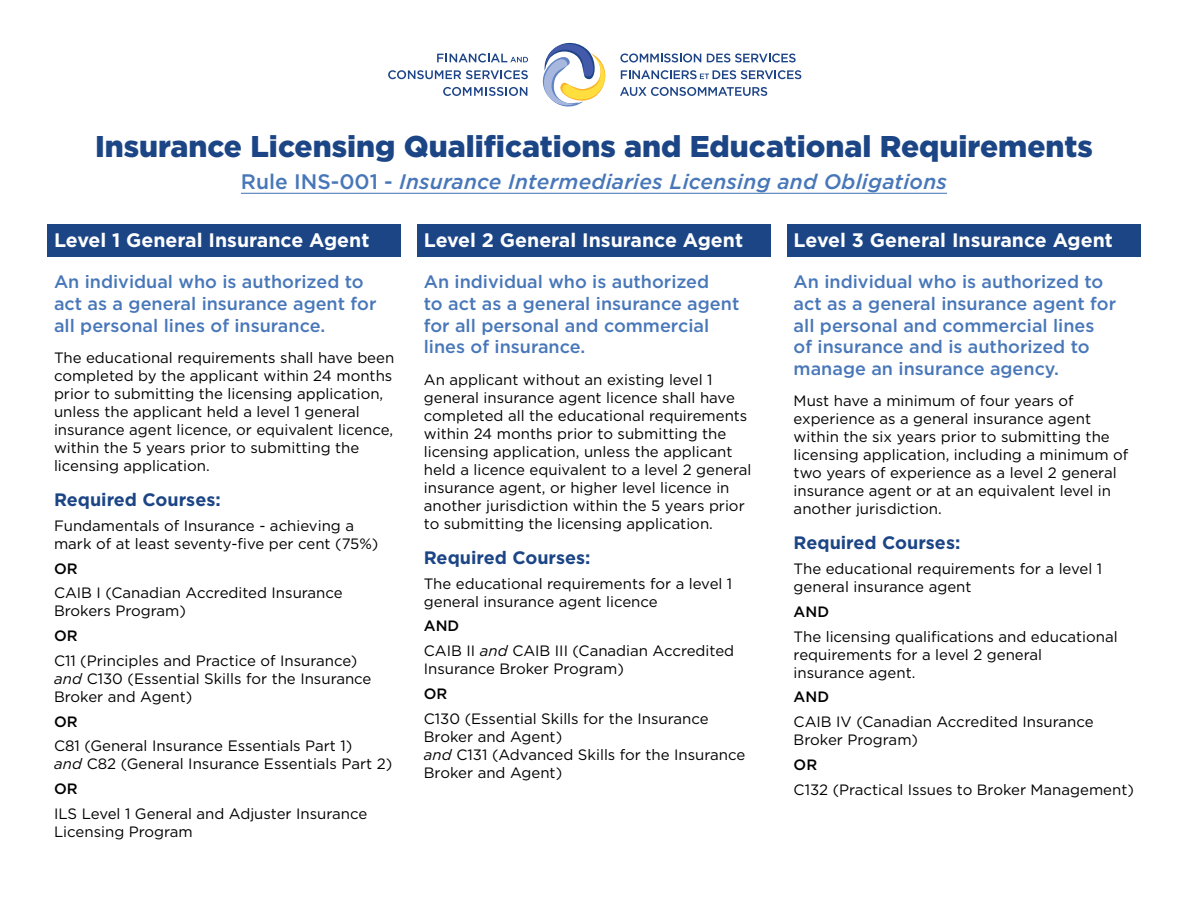
<style>
.page{position:relative;width:1188px;height:918px;background:#fff}
.page>*{position:absolute;margin:0;border:0;box-sizing:border-box;transform-origin:0 0}
.t1{font:900 30px "Gotham";color:#1c4586}
.Subtitle{font:italic 500 21px "Gotham";letter-spacing:.01em;color:#4877b9}
.t2{font:700 19.5px "Gotham";color:#fff}
.Description{font:500 18px/21.6px "Gotham";color:#4877b9}
.t3{font:700 18px "Gotham";color:#1c4586}
.Courses{font:15px/18px "Gotham";color:#000}
.Courses-2{font:500 15px "Gotham";color:#000}
.s1{font-style:normal}
.s2{font-style:italic}
</style>
<div class="page">
<svg style="left:437px;top:53px;width:91px;height:9px"></svg>
<svg style="left:388px;top:70px;width:140px;height:9px"></svg>
<svg style="left:443px;top:87px;width:84px;height:9px"></svg>
<svg style="left:542px;top:43px;width:64px;height:64px"></svg>
<svg style="left:620px;top:53px;width:81px;height:9px"></svg>
<svg style="left:707px;top:53px;width:89px;height:9px"></svg>
<svg style="left:621px;top:70px;width:180px;height:9px"></svg>
<svg style="left:620px;top:87px;width:147px;height:9px"></svg>
<hr style="left:241px;top:193px;width:706px;height:1px;background:#4877b9">
<div style="left:47px;top:224px;width:354px;height:33px;background:#1c4586"></div>
<div style="left:417px;top:224px;width:354px;height:33px;background:#1c4586"></div>
<div style="left:787px;top:224px;width:354px;height:33px;background:#1c4586"></div>
<h1 class="t1" style="left:95px;top:126px;width:999px">Insurance Licensing Qualifications and Educational Requirements</h1>
<p class="Subtitle" style="left:241px;top:168px;width:708px"><span class="s1">Rule INS-001 -</span> Insurance Intermediaries Licensing and Obligations</p>
<h2 class="t2" style="left:54px;top:227px;width:317px">Level 1 General Insurance Agent</h2>
<p class="Description" style="left:54px;top:271px;width:324px">An individual who is authorized to act as a general insurance agent for all personal lines of insurance.</p>
<p class="Courses" style="left:54px;top:349px;width:342px">The educational requirements shall have been completed by the applicant within 24 months prior to submitting the licensing application, unless the applicant held a level 1 general insurance agent licence, or equivalent licence, within the 5 years prior to submitting the licensing application.</p>
<h3 class="t3" style="left:54px;top:488px;width:168px">Required Courses:</h3>
<p class="Courses" style="left:54px;top:516px;width:326px">Fundamentals of Insurance - achieving a mark of at least seventy-five per cent (75%)</p>
<p class="Courses-2" style="left:54px;top:559px;width:25px">OR</p>
<p class="Courses" style="left:54px;top:584px;width:290px">CAIB I (Canadian Accredited Insurance<br>Brokers Program)</p>
<p class="Courses-2" style="left:54px;top:626px;width:25px">OR</p>
<p class="Courses" style="left:54px;top:651px;width:319px">C11 (Principles and Practice of Insurance) <span class="s2">and</span> C130 (Essential Skills for the Insurance<br>Broker and Agent)</p>
<p class="Courses-2" style="left:54px;top:712px;width:25px">OR</p>
<p class="Courses" style="left:54px;top:737px;width:340px">C81 (General Insurance Essentials Part 1)<br><span class="s2">and</span> C82 (General Insurance Essentials Part 2)</p>
<p class="Courses-2" style="left:54px;top:779px;width:25px">OR</p>
<p class="Courses" style="left:54px;top:804px;width:315px">ILS Level 1 General and Adjuster Insurance<br>Licensing Program</p>
<h2 class="t2" style="left:424px;top:227px;width:321px">Level 2 General Insurance Agent</h2>
<p class="Description" style="left:424px;top:271px;width:317px">An individual who is authorized<br>to act as a general insurance agent for all personal and commercial lines of insurance.</p>
<p class="Courses" style="left:424px;top:370px;width:329px">An applicant without an existing level 1 general insurance agent licence shall have completed all the educational requirements within 24 months prior to submitting the licensing application, unless the applicant held a licence equivalent to a level 2 general insurance agent, or higher level licence in another jurisdiction within the 5 years prior to submitting the licensing application.</p>
<h3 class="t3" style="left:424px;top:546px;width:168px">Required Courses:</h3>
<p class="Courses" style="left:424px;top:574px;width:310px">The educational requirements for a level 1 general insurance agent licence</p>
<p class="Courses-2" style="left:424px;top:616px;width:37px">AND</p>
<p class="Courses" style="left:424px;top:641px;width:312px">CAIB II <span class="s2">and</span> CAIB III (Canadian Accredited<br>Insurance Broker Program)</p>
<p class="Courses-2" style="left:424px;top:684px;width:25px">OR</p>
<p class="Courses" style="left:424px;top:709px;width:323px">C130 (Essential Skills for the Insurance<br>Broker and Agent)<br><span class="s2">and</span> C131 (Advanced Skills for the Insurance<br>Broker and Agent)</p>
<h2 class="t2" style="left:794px;top:227px;width:321px">Level 3 General Insurance Agent</h2>
<p class="Description" style="left:794px;top:271px;width:324px">An individual who is authorized to act as a general insurance agent for all personal and commercial lines of insurance and is authorized to manage an insurance agency.</p>
<p class="Courses" style="left:794px;top:392px;width:336px">Must have a minimum of four years of experience as a general insurance agent within the six years prior to submitting the licensing application, including a minimum of two years of experience as a level 2 general insurance agent or at an equivalent level in another jurisdiction.</p>
<h3 class="t3" style="left:794px;top:531px;width:168px">Required Courses:</h3>
<p class="Courses" style="left:794px;top:560px;width:310px">The educational requirements for a level 1 general insurance agent</p>
<p class="Courses-2" style="left:794px;top:602px;width:37px">AND</p>
<p class="Courses" style="left:794px;top:627px;width:326px">The licensing qualifications and educational requirements for a level 2 general<br>insurance agent.</p>
<p class="Courses-2" style="left:794px;top:687px;width:37px">AND</p>
<p class="Courses" style="left:794px;top:713px;width:302px">CAIB IV (Canadian Accredited Insurance<br>Broker Program)</p>
<p class="Courses-2" style="left:794px;top:755px;width:25px">OR</p>
<p class="Courses" style="left:794px;top:780px;width:342px">C132 (Practical Issues to Broker Management)</p>
</div>
